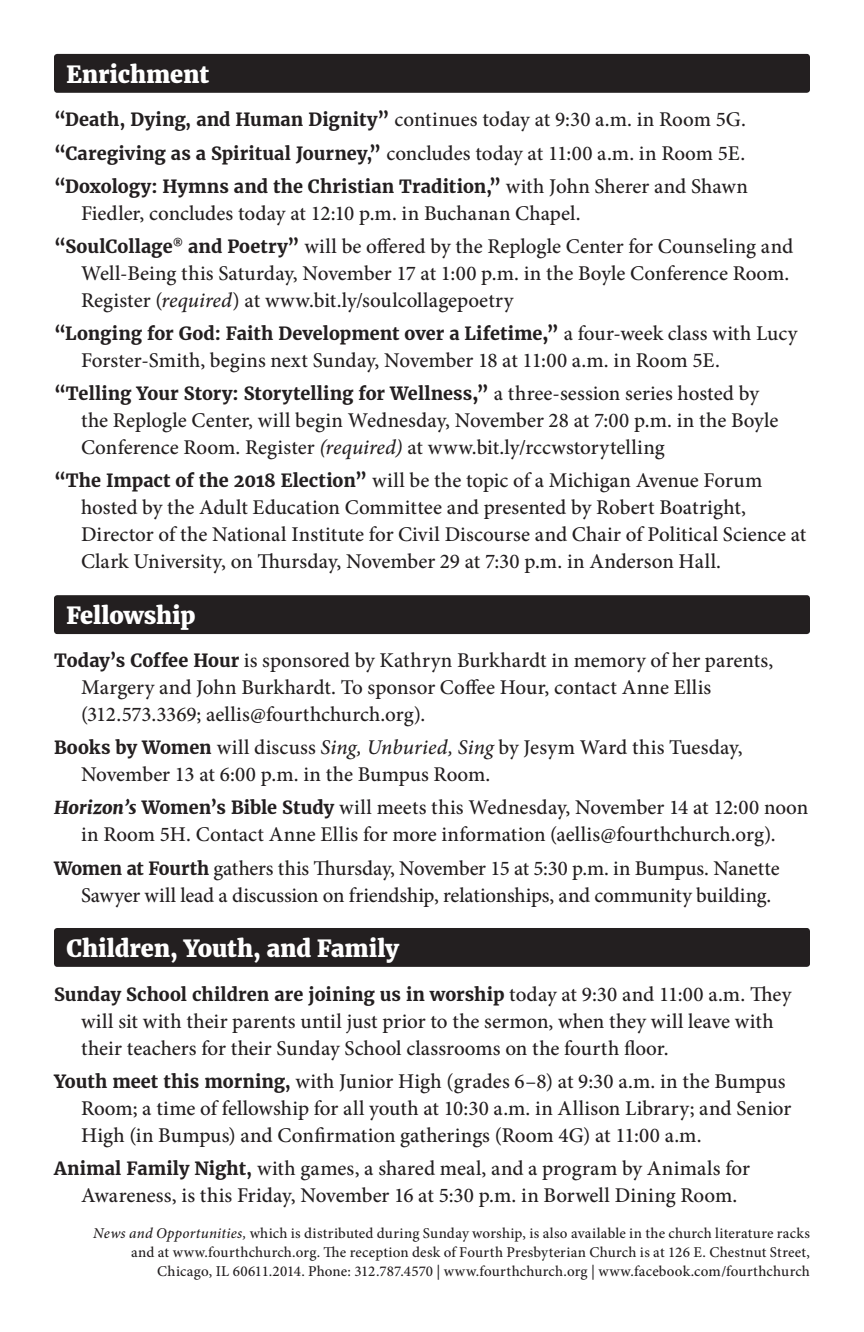
<style>
.page{position:relative;width:864px;height:1332px;background:#fff}
.page>*{position:absolute;margin:0;border:0;box-sizing:border-box;transform-origin:0 0}
.t1{font:800 23.4px "Merriweather";letter-spacing:-.005em;color:#fff}
.t2{font:500 21px/27px "Minion Pro";color:#231f20}
.t3{font:700 18px "Merriweather";letter-spacing:.005em;color:#231f20}
.t4{font:500 15px/19px "Minion Pro";letter-spacing:.015em;color:#231f20;text-align:right}
.s1{font-family:"Merriweather";font-weight:700;font-size:18px}
.s2{font-family:"Minion Pro";font-weight:500;font-size:21px}
.s3{font-style:italic}
.s4{font-weight:800}
.s5{font-family:"Merriweather";font-weight:900;font-style:italic;font-size:18px}
</style>
<div class="page">
<div style="left:54px;top:928px;width:756px;height:39px;background:#231f20;border-radius:3px"></div>
<div style="left:54px;top:595px;width:756px;height:39px;background:#231f20;border-radius:3px"></div>
<div style="left:54px;top:54px;width:756px;height:39px;background:#231f20;border-radius:3px"></div>
<p class="t1" style="left:66px;top:60px;width:144px">Enrichment</p>
<p class="t2" style="left:54px;top:106px;width:694px"><span class="s1">“Death, Dying, and Human Dignity”</span> continues today at 9:30 a.m. in Room 5G.</p>
<p class="t2" style="left:54px;top:139px;width:693px"><span class="s1">“Caregiving as a Spiritual Journey,”</span> concludes today at 11:00 a.m. in Room 5E.</p>
<p class="t3" style="left:54px;top:175px;width:695px">“Doxology: Hymns and the Christian Tradition,” <span class="s2">with John Sherer and Shawn</span></p>
<p class="t2" style="left:81px;top:199px;width:501px">Fiedler, concludes today at 12:10 p.m. in Buchanan Chapel.</p>
<p class="t2" style="left:81px;top:233px;width:714px;text-indent:-27px"><span class="s1">“SoulCollage</span><sup>®</sup> <span class="s1">and Poetry”</span> will be offered by the Replogle Center for Counseling and<br>Well-Being this Saturday, November 17 at 1:00 p.m. in the Boyle Conference Room.<br>Register (<span class="s3">required</span>) at www.bit.ly/soulcollagepoetry</p>
<p class="t3" style="left:54px;top:322px;width:745px">“Longing for God: Faith Development over a Lifetime<span class="s4">,</span>” <span class="s2">a four-week class with Lucy</span></p>
<p class="t2" style="left:81px;top:347px;width:640px">Forster-Smith, begins next Sunday, November 18 at 11:00 a.m. in Room 5E.</p>
<p class="t3" style="left:54px;top:382px;width:707px">“Telling Your Story: Storytelling for Wellness<span class="s4">,</span>” <span class="s2">a three-session series hosted by</span></p>
<p class="t2" style="left:81px;top:407px;width:699px">the Replogle Center, will begin Wednesday, November 28 at 7:00 p.m. in the Boyle<br>Conference Room. Register <span class="s3">(required)</span> at www.bit.ly/rccwstorytelling</p>
<p class="t2" style="left:81px;top:467px;width:727px;text-indent:-27px"><span class="s1">“The Impact of the 2018 Election”</span> will be the topic of a Michigan Avenue Forum hosted by the Adult Education Committee and presented by Robert Boatright, Director of the National Institute for Civil Discourse and Chair of Political Science at Clark University, on Thursday, November 29 at 7:30 p.m. in Anderson Hall.</p>
<p class="t1" style="left:66px;top:601px;width:131px">Fellowship</p>
<p class="t2" style="left:81px;top:647px;width:694px;text-indent:-27px"><span class="s1">Today’s Coffee Hour</span> is sponsored by Kathryn Burkhardt in memory of her parents,<br>Margery and John Burkhardt. To sponsor Coffee Hour, contact Anne Ellis (312.573.3369; aellis@fourthchurch.org).</p>
<p class="t2" style="left:81px;top:734px;width:663px;text-indent:-27px"><span class="s1">Books by Women</span> will discuss <span class="s3">Sing, Unburied, Sing</span> by Jesym Ward this Tuesday,<br>November 13 at 6:00 p.m. in the Bumpus Room.</p>
<p class="t2" style="left:54px;top:794px;width:756px;text-align:center"><span class="s5">Horizon’s</span> <span class="s1">Women’s Bible Study</span> will meets this Wednesday, November 14 at 12:00 noon in Room 5H. Contact Anne Ellis for more information (aellis@fourthchurch.org).</p>
<p class="t2" style="left:81px;top:854px;width:700px;text-indent:-27px"><span class="s1">Women at Fourth</span> gathers this Thursday, November 15 at 5:30 p.m. in Bumpus. Nanette<br>Sawyer will lead a discussion on friendship, relationships, and community building.</p>
<p class="t1" style="left:66px;top:934px;width:334px">Children, Youth, and Family</p>
<p class="t3" style="left:54px;top:983px;width:739px">Sunday School children are joining us in worship <span class="s2">today at 9:30 and 11:00 a.m. They</span></p>
<p class="t2" style="left:81px;top:1007px;width:694px">will sit with their parents until just prior to the sermon, when they will leave with their teachers for their Sunday School classrooms on the fourth floor.</p>
<p class="t2" style="left:81px;top:1067px;width:712px;text-indent:-27px"><span class="s1">Youth meet this morning,</span> with Junior High (grades 6–8) at 9:30 a.m. in the Bumpus<br>Room; a time of fellowship for all youth at 10:30 a.m. in Allison Library; and Senior<br>High (in Bumpus) and Confirmation gatherings (Room 4G) at 11:00 a.m.</p>
<p class="t2" style="left:81px;top:1155px;width:670px;text-indent:-27px"><span class="s1">Animal Family Night,</span> with games, a shared meal, and a program by Animals for<br>Awareness, is this Friday, November 16 at 5:30 p.m. in Borwell Dining Room.</p>
<p class="t4" style="left:93px;top:1223px;width:718px"><span class="s3">News and Opportunities,</span> which is distributed during Sunday worship, is also available in the church literature racks</p>
<p class="t4" style="left:131px;top:1242px;width:680px">and at www.fourthchurch.org. The reception desk of Fourth Presbyterian Church is at 126 E. Chestnut Street,<br>Chicago, IL 60611.2014. Phone: 312.787.4570 | www.fourthchurch.org | www.facebook.com/fourthchurch</p>
</div>
